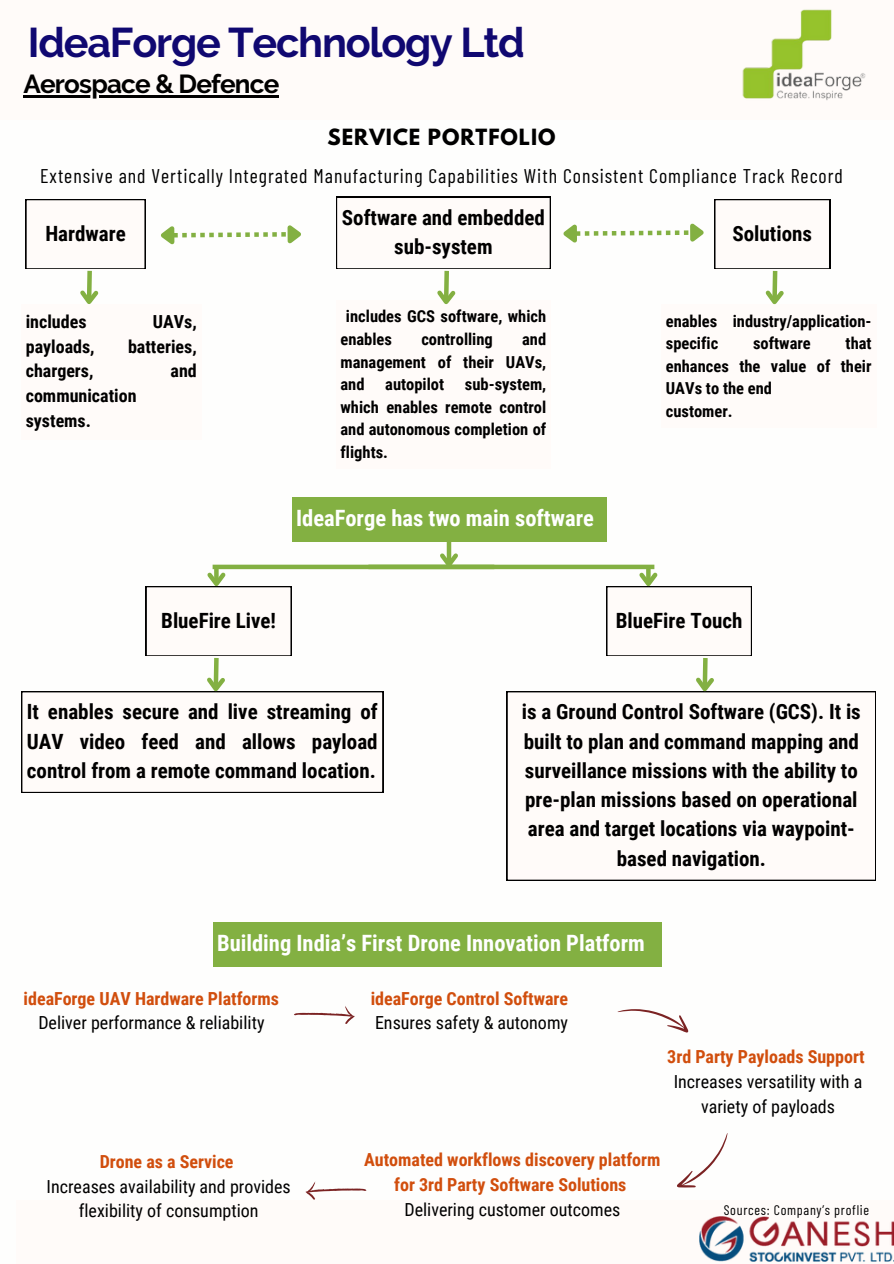
<style>
.page{position:relative;width:894px;height:1264px;background:#fff}
.page>*{position:absolute;margin:0;border:0;box-sizing:border-box;transform-origin:0 0}
.t1{font:700 41.4px "Raleway";letter-spacing:-.03em;color:#100871}
.t2{font:700 26.1px "Raleway";letter-spacing:-.03em;color:#010000}
.t3{font:700 22.5px "Roboto Condensed";color:#fff}
.t4{font:700 21px/29.2px "Roboto Condensed";color:#010000;text-align:center}
.t5{font:19.8px "Barlow Condensed";letter-spacing:.05em;color:#000}
.t6{font:700 19.8px "League Spartan";letter-spacing:.05em;color:#000}
.t7{font:18px/24.8px "Roboto Condensed";color:#000;text-align:center}
.t8{font:700 18px/24.8px "Roboto Condensed";color:#d14e0d}
.t9{font:700 18px/24.8px "Roboto Condensed";color:#010000}
.t10{font:700 16.5px/22.5px "Roboto Condensed";color:#010000;text-align:justify}
.t11{font:13.95px "Barlow Condensed";letter-spacing:.05em;color:#000}
.s1{font-weight:700;color:#d14e0d}
.s2{font-weight:400;color:#000}
</style>
<div class="page">
<div style="left:16px;top:1199px;width:877px;height:64px;background:#fffbf9"></div>
<img style="left:699px;top:1216px;width:194px;height:45px">
<div style="left:21px;top:304px;width:180px;height:135px;background:#fffbf9"></div>
<div style="left:336px;top:300px;width:214px;height:168px;background:#fffbf9"></div>
<div style="left:291px;top:497px;width:315px;height:44px;background:#83b042"></div>
<div style="left:212px;top:922px;width:449px;height:44px;background:#83b042"></div>
<div style="left:0;top:0;width:893px;height:120px;background:#fffbf9"></div>
<img style="left:742px;top:9px;width:124px;height:92px">
<div style="left:661px;top:304px;width:214px;height:124px;background:#fffbf9"></div>
<svg style="left:506px;top:691px;width:369px;height:189px"></svg>
<svg style="left:617px;top:1009px;width:72px;height:24px"></svg>
<svg style="left:677px;top:1133px;width:51px;height:55px"></svg>
<svg style="left:294px;top:1006px;width:61px;height:17px"></svg>
<hr style="left:23px;top:95px;width:255px;height:2px;background:#010000">
<svg style="left:305px;top:1181px;width:61px;height:18px"></svg>
<div style="left:212px;top:564px;width:282px;height:5px;background:#83b042"></div>
<div style="left:368px;top:564px;width:286px;height:5px;background:#83b042"></div>
<svg style="left:21px;top:568px;width:362px;height:224px"></svg>
<svg style="left:606px;top:568px;width:145px;height:128px"></svg>
<div style="left:446px;top:541px;width:5px;height:23px;background:#83b042"></div>
<svg style="left:436px;top:549px;width:26px;height:21px"></svg>
<svg style="left:161px;top:225px;width:140px;height:20px"></svg>
<svg style="left:563px;top:223px;width:141px;height:20px"></svg>
<svg style="left:26px;top:199px;width:119px;height:105px"></svg>
<svg style="left:336px;top:197px;width:214px;height:108px"></svg>
<svg style="left:714px;top:199px;width:115px;height:106px"></svg>
<p class="t1" style="left:28px;top:18px;width:498px">IdeaForge Technology Ltd</p>
<h6 class="t2" style="left:23px;top:68px;width:257px">Aerospace &amp; Defence</h6>
<h3 class="t6" style="left:327px;top:127px;width:229px">SERVICE PORTFOLIO</h3>
<h3 class="t5" style="left:40px;top:163px;width:804px">Extensive and Vertically Integrated Manufacturing Capabilities With Consistent Compliance Track Record</h3>
<h2 class="t4" style="left:45px;top:219px;width:82px">Hardware</h2>
<h6 class="t9" style="left:26px;top:309px;width:62px">includes</h6>
<h6 class="t9" style="left:153px;top:309px;width:46px">UAVs,</h6>
<h6 class="t9" style="left:26px;top:334px;width:70px">payloads,</h6>
<h6 class="t9" style="left:128px;top:334px;width:70px">batteries,</h6>
<h6 class="t9" style="left:26px;top:359px;width:69px">chargers,</h6>
<h6 class="t9" style="left:170px;top:359px;width:28px">and</h6>
<h6 class="t9" style="left:26px;top:383px;width:112px">communication systems.</h6>
<p class="t4" style="left:342px;top:203px;width:204px">Software and embedded sub-system</p>
<h3 class="t10" style="left:340px;top:305px;width:207px;text-indent:5px">includes GCS software, which enables</h3>
<h3 class="t10" style="left:340px;top:328px;width:207px;text-indent:182px">and management of their UAVs, and</h3>
<h3 class="t10" style="left:421px;top:328px;width:73px">controlling</h3>
<h3 class="t10" style="left:340px;top:373px;width:207px;text-indent:124px">sub-system, which enables remote control and autonomous completion of flights.</h3>
<h3 class="t10" style="left:385px;top:373px;width:60px">autopilot</h3>
<h5 class="t3" style="left:296px;top:505px;width:299px">IdeaForge has two main software</h5>
<h4 class="t4" style="left:732px;top:219px;width:81px">Solutions</h4>
<p class="t10" style="left:665px;top:310px;width:207px">enables industry/application&shy;specific</p>
<p class="t10" style="left:752px;top:332px;width:59px">software</p>
<p class="t10" style="left:665px;top:332px;width:207px;text-indent:180px">that enhances the value of their UAVs to the end</p>
<p class="t10" style="left:665px;top:400px;width:68px">customer.</p>
<p class="t4" style="left:161px;top:606px;width:116px">BlueFire Live!</p>
<h3 class="t4" style="left:615px;top:606px;width:128px">BlueFire Touch</h3>
<h3 class="t4" style="left:27px;top:697px;width:352px;text-align:justify">It enables secure and live streaming of UAV video feed and allows payload control from a remote command location.</h3>
<h3 class="t4" style="left:521px;top:697px;width:340px">is a Ground Control Software (GCS). It is built to plan and command mapping and surveillance missions with the ability to pre-plan missions based on operational area and target locations via waypoint&shy;based navigation.</h3>
<h3 class="t3" style="left:217px;top:930px;width:429px">Building India’s First Drone Innovation Platform</h3>
<p class="t7" style="left:24px;top:986px;width:257px"><span class="s1">ideaForge UAV Hardware Platforms<br></span>Deliver performance &amp; reliability</p>
<h6 class="t8" style="left:370px;top:986px;width:199px">ideaForge Control Software<br><span class="s2">Ensures safety &amp; autonomy</span></h6>
<h3 class="t7" style="left:667px;top:1044px;width:199px"><span class="s1">3rd Party Payloads Support<br></span>Increases versatility with a variety of payloads</h3>
<p class="t7" style="left:47px;top:1149px;width:245px"><span class="s1">Drone as a Service<br></span>Increases availability and provides flexibility of consumption</p>
<h6 class="t8" style="left:364px;top:1147px;width:298px;text-align:center">Automated workflows discovery platform for 3rd Party Software Solutions<br><span class="s2">Delivering customer outcomes</span></h6>
<h6 class="t11" style="left:723px;top:1201px;width:147px">Sources: Company’s proflie</h6>
</div>
